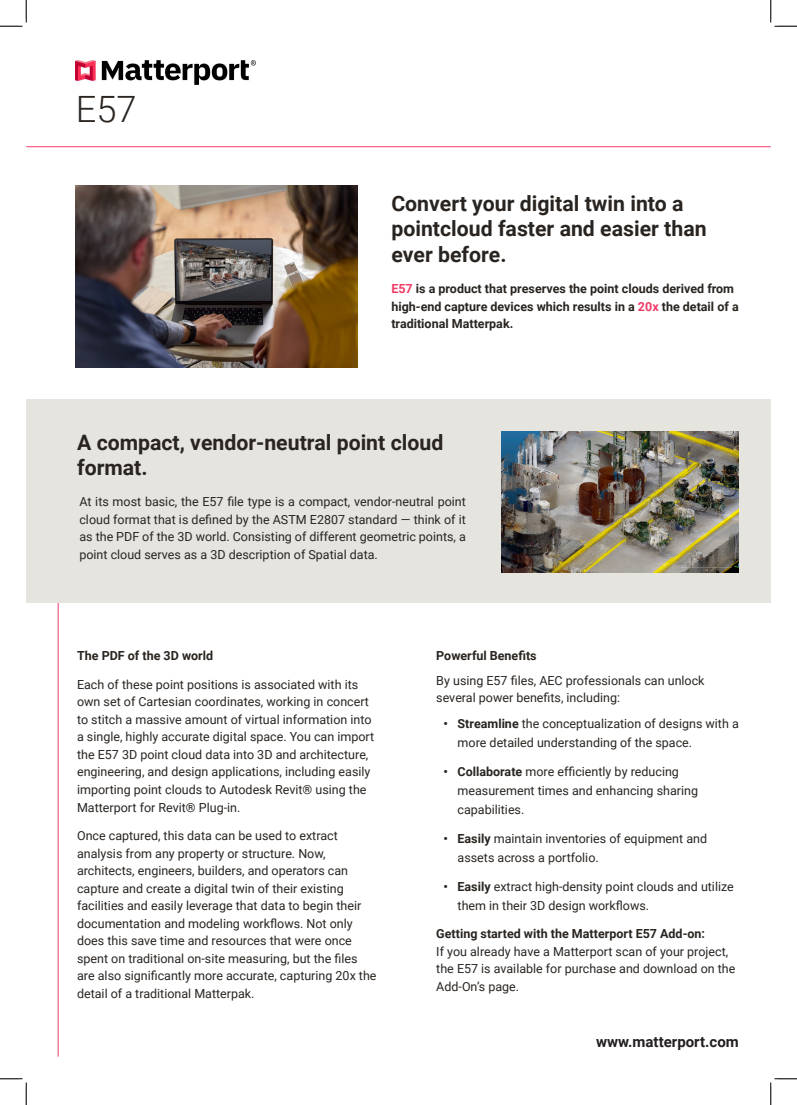
<style>
.page{position:relative;width:797px;height:1105px;background:#fff}
.page>*{position:absolute;margin:0;border:0;box-sizing:border-box;transform-origin:0 0}
.t1{font:300 36.25px "Roboto";color:#292420}
.body_text{font:700 21.25px/25.5px "Roboto";color:#292420}
.t2{font:700 15px "Roboto";color:#231f20}
.body_text-2{font:12.5px/17.5px "Roboto";color:#292420}
.callout{font:700 12.5px/17.5px "Roboto";color:#292420}
.callout-2{font:12.5px/17.5px "Roboto";color:#292420}
.body_text-3{font:700 12.5px "Roboto";color:#292420}
.s1{color:#ef3b66}
.s2{font-weight:700}
</style>
<div class="page">
<hr style="left:58px;top:596px;width:1px;height:460px;background:#ef3b66">
<img style="left:76px;top:185px;width:281px;height:182px">
<img style="left:76px;top:60px;width:179px;height:25px">
<hr style="left:26px;top:146px;width:744px;height:1px;background:#ef3b66">
<div style="left:26px;top:399px;width:744px;height:204px;background:#e6e4df"></div>
<img style="left:501px;top:431px;width:237px;height:142px">
<svg style="left:0;top:0;width:27px;height:27px"></svg>
<svg style="left:0;top:1078px;width:27px;height:27px"></svg>
<svg style="left:770px;top:0;width:27px;height:27px"></svg>
<svg style="left:770px;top:1078px;width:27px;height:27px"></svg>
<p class="t1" style="left:76px;top:84px;width:62px">E57</p>
<p class="body_text" style="left:391px;top:190px;width:317px">Convert your digital twin into a pointcloud faster and easier than ever before.</p>
<p class="callout" style="left:391px;top:280px;width:349px"><span class="s1">E57</span> is a product that preserves the point clouds derived from high-end capture devices which results in a <span class="s1">20x</span> the detail of a traditional Matterpak.</p>
<p class="body_text" style="left:77px;top:429px;width:368px;line-height:25px">A compact, vendor-neutral point cloud format.</p>
<p class="body_text-2" style="left:79px;top:493px;width:388px;text-align:justify">At its most basic, the E57 file type is a compact, vendor-neutral point cloud format that is defined by the ASTM E2807 standard — think of it as the PDF of the 3D world. Consisting of different geometric points, a point cloud serves as a 3D description of Spatial data.</p>
<p class="body_text-3" style="left:77px;top:647px;width:138px">The PDF of the 3D world</p>
<p class="body_text-2" style="left:77px;top:675px;width:298px">Each of these point positions is associated with its own set of Cartesian coordinates, working in concert to stitch a massive amount of virtual information into a single, highly accurate digital space. You can import the E57 3D point cloud data into 3D and architecture, engineering, and design applications, including easily importing point clouds to Autodesk Revit® using the</p>
<p class="body_text-2" style="left:77px;top:799px;width:165px">Matterport for Revit® Plug-in.</p>
<p class="body_text-2" style="left:77px;top:827px;width:301px">Once captured, this data can be used to extract analysis from any property or structure. Now, architects, engineers, builders, and operators can capture and create a digital twin of their existing facilities and easily leverage that data to begin their documentation and modeling workflows. Not only does this save time and resources that were once spent on traditional on-site measuring, but the files are also significantly more accurate, capturing 20x the detail of a traditional Matterpak.</p>
<p class="callout" style="left:436px;top:647px;width:102px">Powerful Benefits</p>
<p class="callout-2" style="left:436px;top:671px;width:270px">By using E57 files, AEC professionals can unlock several power benefits, including:</p>
<p class="body_text-2" style="left:457px;top:714px;width:283px;line-height:18.8px;text-indent:-14px"><span class="s2">• Streamline</span> the conceptualization of designs with a more detailed understanding of the space.</p>
<p class="body_text-2" style="left:457px;top:762px;width:242px;line-height:18.8px;text-indent:-14px"><span class="s2">• Collaborate</span> more efficiently by reducing measurement times and enhancing sharing capabilities.</p>
<p class="body_text-2" style="left:457px;top:829px;width:251px;line-height:18.8px;text-indent:-14px"><span class="s2">• Easily</span> maintain inventories of equipment and assets across a portfolio.</p>
<p class="body_text-2" style="left:457px;top:877px;width:278px;line-height:18.8px;text-indent:-14px"><span class="s2">• Easily</span> extract high-density point clouds and utilize them in their 3D design workflows.</p>
<p class="callout" style="left:436px;top:925px;width:270px">Getting started with the Matterport E57 Add-on:</p>
<p class="callout-2" style="left:436px;top:942px;width:300px">If you already have a Matterport scan of your project, the E57 is available for purchase and download on the<br>Add-On’s page.</p>
<p class="t2" style="left:596px;top:1031px;width:144px">www.matterport.com</p>
</div>
